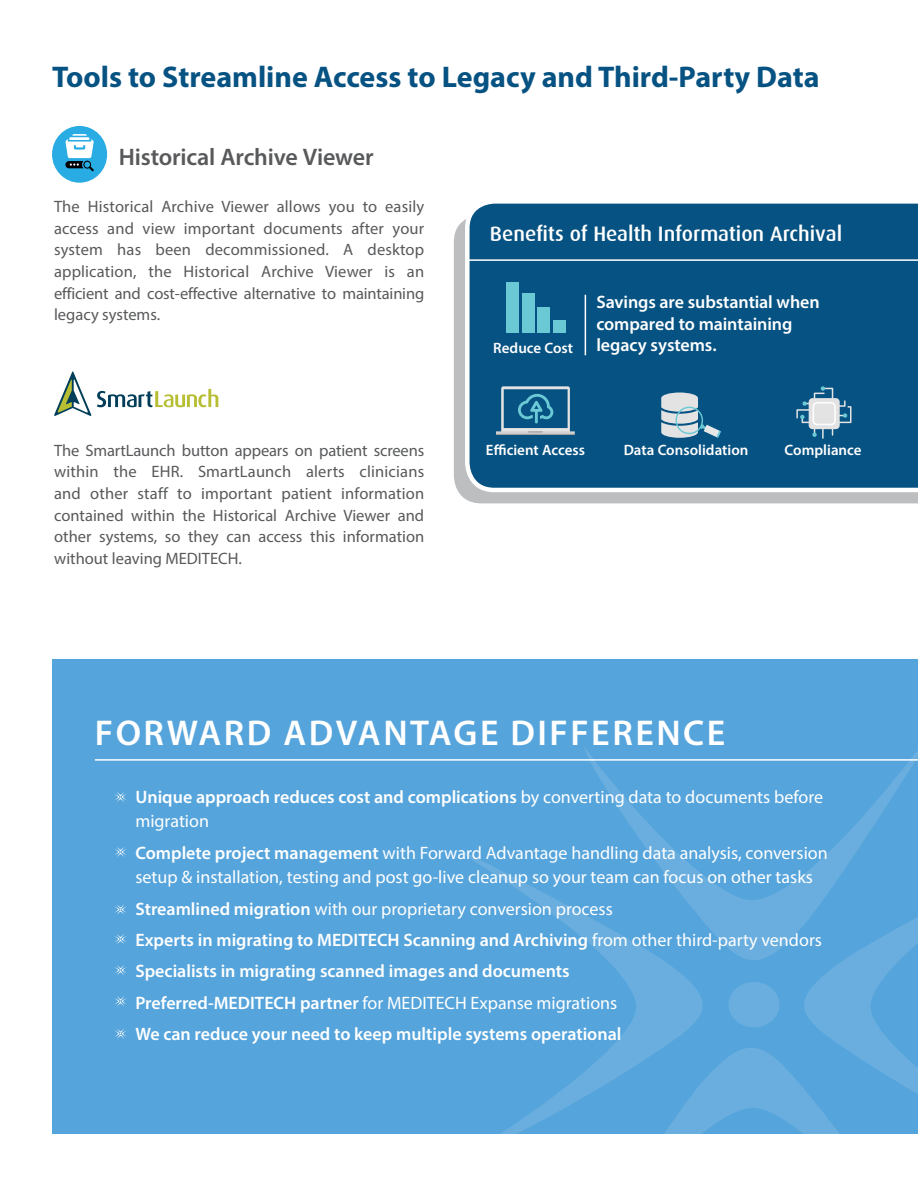
<style>
.page{position:relative;width:918px;height:1188px;background:#fff}
.page>*{position:absolute;margin:0;border:0;box-sizing:border-box;transform-origin:0 0}
.t1{font:600 36px "Myriad Pro";letter-spacing:.07em;color:#fff}
.t2{font:700 30px "Myriad Pro";color:#065282}
.t3{font:600 24px "Myriad Pro";letter-spacing:-.01em;color:#58595b}
.t4{font:500 21px "Dax";color:#fff}
.t5{font:600 18px/31.3px "Myriad Pro";color:#fff}
.t6{font:18px/24.6px "Myriad Pro";color:#fff}
.t7{font:16.5px/21.6px "Myriad Pro";color:#58595b;text-align:justify}
.t8{font:600 15px "Myriad Pro";color:#fff}
.s1{font-weight:600}
.s2{font-weight:400}
</style>
<div class="page">
<div style="left:52px;top:660px;width:866px;height:474px;background:#55a4db"></div>
<svg style="left:804px;top:973px;width:83px;height:62px"></svg>
<svg style="left:465px;top:853px;width:238px;height:281px"></svg>
<svg style="left:580px;top:747px;width:338px;height:226px"></svg>
<svg style="left:572px;top:1035px;width:346px;height:99px"></svg>
<div style="left:729px;top:982px;width:51px;height:45px;background:#69aedf;border-radius:50%"></div>
<div style="left:52px;top:126px;width:55px;height:57px;background:#29abe3;border-radius:50%"></div>
<svg style="left:65px;top:134px;width:29px;height:37px"></svg>
<svg style="left:54px;top:371px;width:164px;height:45px"></svg>
<div style="left:454px;top:221px;width:464px;height:282px;background:#bcbec0"></div>
<div style="left:463px;top:203px;width:455px;height:291px;background:#065282"></div>
<div style="left:506px;top:282px;width:13px;height:50px;background:#6bc9d6"></div>
<div style="left:522px;top:293px;width:12px;height:39px;background:#6bc9d6"></div>
<div style="left:538px;top:307px;width:12px;height:25px;background:#6bc9d6"></div>
<div style="left:553px;top:320px;width:12px;height:12px;background:#6bc9d6"></div>
<svg style="left:496px;top:386px;width:79px;height:49px;background:#3f7b9d"></svg>
<svg style="left:661px;top:393px;width:60px;height:45px;background:#80a5ba"></svg>
<svg style="left:796px;top:386px;width:56px;height:54px;background:#5084a3"></svg>
<div style="left:813px;top:402px;width:23px;height:23px;border:2px solid #fff;border-radius:4px"></div>
<hr style="left:467px;top:259px;width:451px;height:2px;background:#fff">
<hr style="left:585px;top:295px;width:1px;height:60px;background:#fff">
<hr style="left:95px;top:759px;width:823px;height:2px;background:#fff">
<svg style="left:115px;top:792px;width:12px;height:10px"></svg>
<svg style="left:115px;top:847px;width:11px;height:10px"></svg>
<svg style="left:115px;top:904px;width:12px;height:11px"></svg>
<svg style="left:115px;top:934px;width:12px;height:10px"></svg>
<svg style="left:115px;top:965px;width:12px;height:10px"></svg>
<svg style="left:115px;top:996px;width:12px;height:11px"></svg>
<svg style="left:115px;top:1028px;width:12px;height:11px"></svg>
<h2 class="t2" style="left:52px;top:57px;width:769px">Tools to Streamline Access to Legacy and Third-Party Data</h2>
<h3 class="t3" style="left:119px;top:142px;width:256px">Historical Archive Viewer</h3>
<p class="t7" style="left:54px;top:196px;width:372px">The Historical Archive Viewer allows you to easily access and view important documents after your system has been decommissioned. A desktop application, the Historical Archive Viewer is an efficient and cost-effective alternative to maintaining legacy systems.</p>
<p class="t7" style="left:54px;top:439px;width:372px">The SmartLaunch button appears on patient screens within the EHR. SmartLaunch alerts clinicians and other staff to important patient information contained within the Historical Archive Viewer and other systems, so they can access this information without leaving MEDITECH.</p>
<p class="t4" style="left:490px;top:222px;width:354px">Benefits of Health Information Archival</p>
<p class="t8" style="left:493px;top:339px;width:81px">Reduce Cost</p>
<p class="t5" style="left:596px;top:291px;width:225px;line-height:21.6px">Savings are substantial when compared to maintaining legacy systems.</p>
<p class="t8" style="left:486px;top:441px;width:101px">Efficient Access</p>
<p class="t8" style="left:624px;top:441px;width:126px">Data Consolidation</p>
<p class="t8" style="left:785px;top:441px;width:79px">Compliance</p>
<h1 class="t1" style="left:95px;top:710px;width:632px">FORWARD ADVANTAGE DIFFERENCE</h1>
<p class="t6" style="left:135px;top:784px;width:689px"><span class="s1">Unique approach reduces cost and complications</span> by converting data to documents before migration</p>
<p class="t6" style="left:135px;top:840px;width:694px"><span class="s1">Complete project management</span> with Forward Advantage handling data analysis, conversion setup &amp; installation, testing and post go-live cleanup so your team can focus on other tasks</p>
<p class="t5" style="left:135px;top:892px;width:688px">Streamlined migration <span class="s2">with our proprietary conversion process<br></span>Experts in migrating to MEDITECH Scanning and Archiving <span class="s2">from other third-party vendors </span>Specialists in migrating scanned images and documents<br>Preferred-MEDITECH partner <span class="s2">for MEDITECH Expanse migrations<br></span>We can reduce your need to keep multiple systems operational</p>
</div>
